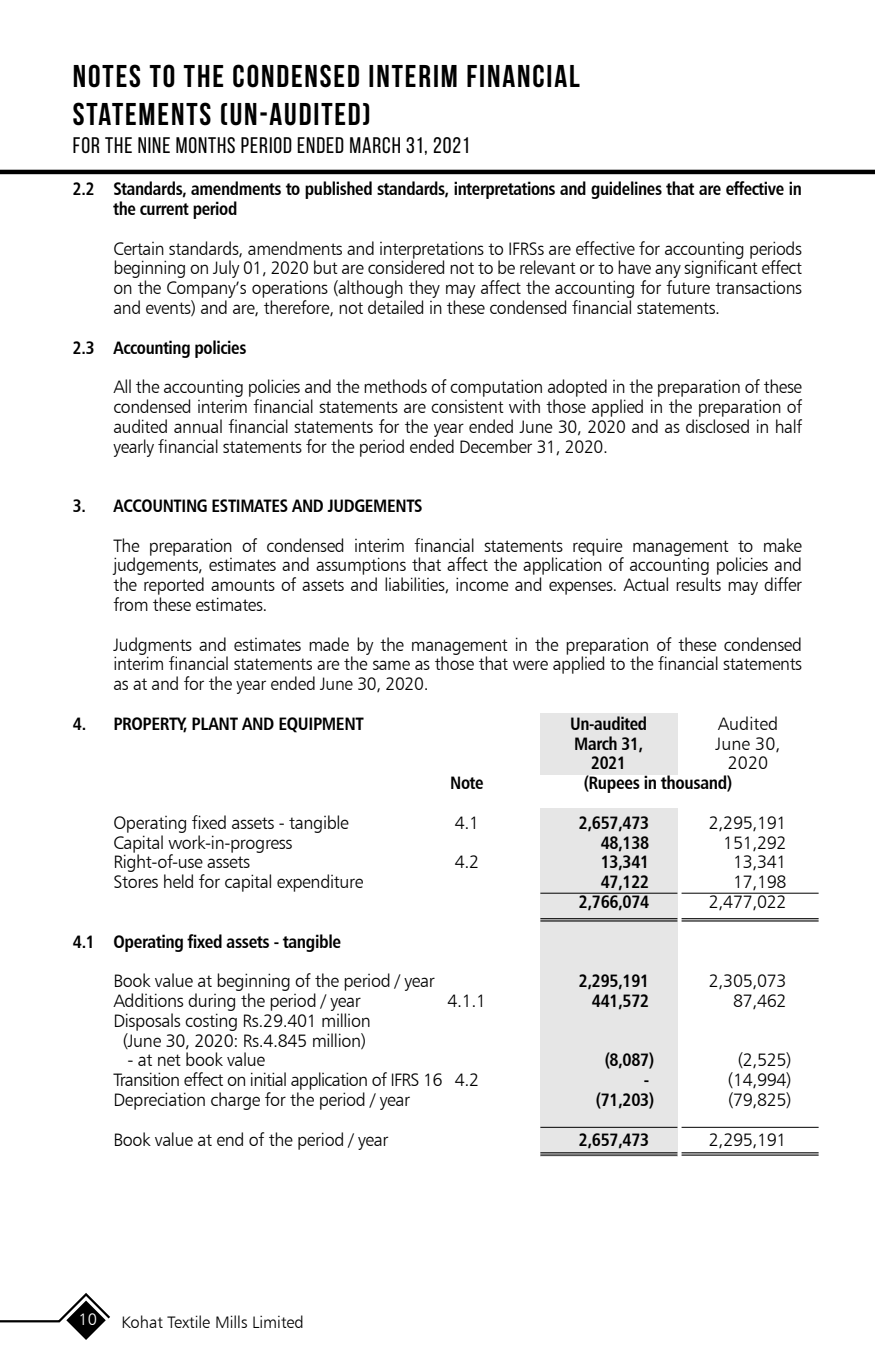
<style>
.page{position:relative;width:875px;height:1361px;background:#fff}
.page>*{position:absolute;margin:0;border:0;box-sizing:border-box;transform-origin:0 0}
.t1{font:700 31.5px/37.8px "Bebas Neue";letter-spacing:.06em;color:#000}
.t2{font:22.5px "Bebas Neue";letter-spacing:.04em;color:#000}
.t3{font:18px/19.8px "Humanist 777 BT Light B";letter-spacing:-.02em;color:#000;text-align:justify}
.t4{font:18px/19.8px "Humanist 777 BT Bold Condensed B";letter-spacing:-.02em;color:#000}
.t5{font:18px "Humanist 777 BT Light B";letter-spacing:-.04em;color:#000}
.t6{font:18px "Humanist 777 BT Light B";color:#000}
.t7{font:16.65px "Humanist 777 BT Light B";color:#000}
.t8{font:16.65px "Humanist 777 BT Light B";color:#fff}
</style>
<div class="page">
<hr style="left:0;top:170px;width:875px;height:4px;background:#000">
<svg style="left:0;top:1293px;width:110px;height:47px"></svg>
<div style="left:540px;top:808px;width:138px;height:349px;background:#e6e6e6"></div>
<hr style="left:540px;top:1152px;width:137px;height:1px;background:#000">
<hr style="left:540px;top:1154px;width:137px;height:1px;background:#000">
<hr style="left:540px;top:918px;width:137px;height:1px;background:#000">
<hr style="left:540px;top:920px;width:137px;height:1px;background:#000">
<hr style="left:540px;top:1127px;width:137px;height:1px;background:#000">
<hr style="left:681px;top:1127px;width:137px;height:1px;background:#000">
<hr style="left:540px;top:893px;width:137px;height:1px;background:#000">
<hr style="left:681px;top:893px;width:137px;height:1px;background:#000">
<hr style="left:681px;top:1152px;width:137px;height:1px;background:#000">
<hr style="left:681px;top:1154px;width:137px;height:1px;background:#000">
<hr style="left:681px;top:918px;width:137px;height:1px;background:#000">
<hr style="left:681px;top:920px;width:137px;height:1px;background:#000">
<div style="left:540px;top:713px;width:138px;height:62px;background:#e6e6e6"></div>
<h1 class="t1" style="left:73px;top:57px;width:508px">NOTES TO THE CONDENSED INTERIM FINANCIAL<br>STATEMENTS (UN-AUDITED)</h1>
<p class="t2" style="left:73px;top:133px;width:398px">FOR THE NINE MONTHS PERIOD ENDED MARCH 31, 2021</p>
<p class="t4" style="left:113px;top:179px;width:690px;text-indent:-41px">2.2 Standards, amendments to published standards, interpretations and guidelines that are effective in the current period</p>
<p class="t3" style="left:113px;top:238px;width:690px">Certain standards, amendments and interpretations to IFRSs are effective for accounting periods beginning on July 01, 2020 but are considered not to be relevant or to have any significant effect on the Company’s operations (although they may affect the accounting for future transactions and events) and are, therefore, not detailed in these condensed financial statements.</p>
<p class="t4" style="left:73px;top:337px;width:175px">2.3 Accounting policies</p>
<p class="t3" style="left:113px;top:377px;width:690px">All the accounting policies and the methods of computation adopted in the preparation of these condensed interim financial statements are consistent with those applied in the preparation of audited annual financial statements for the year ended June 30, 2020 and as disclosed in half yearly financial statements for the period ended December 31, 2020.</p>
<p class="t4" style="left:73px;top:495px;width:351px">3. ACCOUNTING ESTIMATES AND JUDGEMENTS</p>
<p class="t3" style="left:113px;top:535px;width:690px">The preparation of condensed interim financial statements require management to make judgements, estimates and assumptions that affect the application of accounting policies and the reported amounts of assets and liabilities, income and expenses. Actual results may differ from these estimates.</p>
<p class="t3" style="left:113px;top:634px;width:690px">Judgments and estimates made by the management in the preparation of these condensed interim financial statements are the same as those that were applied to the financial statements as at and for the year ended June 30, 2020.</p>
<p class="t4" style="left:73px;top:713px;width:293px">4. PROPERTY, PLANT AND EQUIPMENT</p>
<p class="t4" style="left:570px;top:713px;width:79px">Un-audited</p>
<p class="t6" style="left:718px;top:712px;width:62px">Audited</p>
<p class="t4" style="left:574px;top:733px;width:71px">March 31,</p>
<p class="t3" style="left:715px;top:733px;width:66px">June 30,</p>
<p class="t4" style="left:591px;top:753px;width:36px">2021</p>
<p class="t3" style="left:728px;top:753px;width:42px">2020</p>
<p class="t4" style="left:450px;top:773px;width:35px">Note</p>
<p class="t4" style="left:584px;top:773px;width:150px">(Rupees in thousand)</p>
<p class="t3" style="left:113px;top:812px;width:237px">Operating fixed assets - tangible</p>
<p class="t3" style="left:455px;top:812px;width:26px">4.1</p>
<p class="t4" style="left:579px;top:812px;width:72px">2,657,473</p>
<p class="t3" style="left:709px;top:812px;width:79px">2,295,191</p>
<p class="t3" style="left:113px;top:832px;width:181px">Capital work-in-progress</p>
<p class="t4" style="left:601px;top:832px;width:50px">48,138</p>
<p class="t3" style="left:723px;top:832px;width:65px">151,292</p>
<p class="t3" style="left:113px;top:852px;width:138px">Right-of-use assets</p>
<p class="t3" style="left:455px;top:852px;width:26px">4.2</p>
<p class="t4" style="left:601px;top:852px;width:50px">13,341</p>
<p class="t3" style="left:733px;top:852px;width:55px">13,341</p>
<p class="t3" style="left:113px;top:872px;width:252px">Stores held for capital expenditure</p>
<p class="t4" style="left:601px;top:872px;width:50px">47,122</p>
<p class="t3" style="left:733px;top:872px;width:55px">17,198</p>
<p class="t4" style="left:579px;top:891px;width:72px">2,766,074</p>
<p class="t3" style="left:709px;top:891px;width:79px">2,477,022</p>
<p class="t4" style="left:73px;top:931px;width:270px">4.1 Operating fixed assets - tangible</p>
<p class="t3" style="left:113px;top:971px;width:323px">Book value at beginning of the period / year</p>
<p class="t4" style="left:579px;top:971px;width:72px">2,295,191</p>
<p class="t3" style="left:709px;top:971px;width:79px">2,305,073</p>
<p class="t3" style="left:113px;top:990px;width:249px">Additions during the period / year</p>
<p class="t3" style="left:447px;top:990px;width:40px">4.1.1</p>
<p class="t4" style="left:592px;top:990px;width:59px">441,572</p>
<p class="t3" style="left:733px;top:990px;width:55px">87,462</p>
<p class="t3" style="left:113px;top:1010px;width:259px;text-align:center">Disposals costing Rs.29.401 million (June 30, 2020: Rs.4.845 million)</p>
<p class="t3" style="left:127px;top:1050px;width:139px">- at net book value</p>
<p class="t4" style="left:605px;top:1050px;width:51px">(8,087)</p>
<p class="t3" style="left:738px;top:1050px;width:55px">(2,525)</p>
<p class="t5" style="left:113px;top:1069px;width:367px">Transition effect on initial application of IFRS 16 4.2</p>
<p class="t4" style="left:644px;top:1070px;width:7px">-</p>
<p class="t3" style="left:728px;top:1070px;width:65px">(14,994)</p>
<p class="t3" style="left:113px;top:1089px;width:298px">Depreciation charge for the period / year</p>
<p class="t4" style="left:596px;top:1089px;width:60px">(71,203)</p>
<p class="t3" style="left:728px;top:1089px;width:65px">(79,825)</p>
<p class="t3" style="left:113px;top:1129px;width:277px">Book value at end of the period / year</p>
<p class="t4" style="left:579px;top:1129px;width:72px">2,657,473</p>
<p class="t3" style="left:709px;top:1129px;width:79px">2,295,191</p>
<p class="t8" style="left:78px;top:1309px;width:20px">10</p>
<p class="t7" style="left:122px;top:1312px;width:184px">Kohat Textile Mills Limited</p>
</div>
